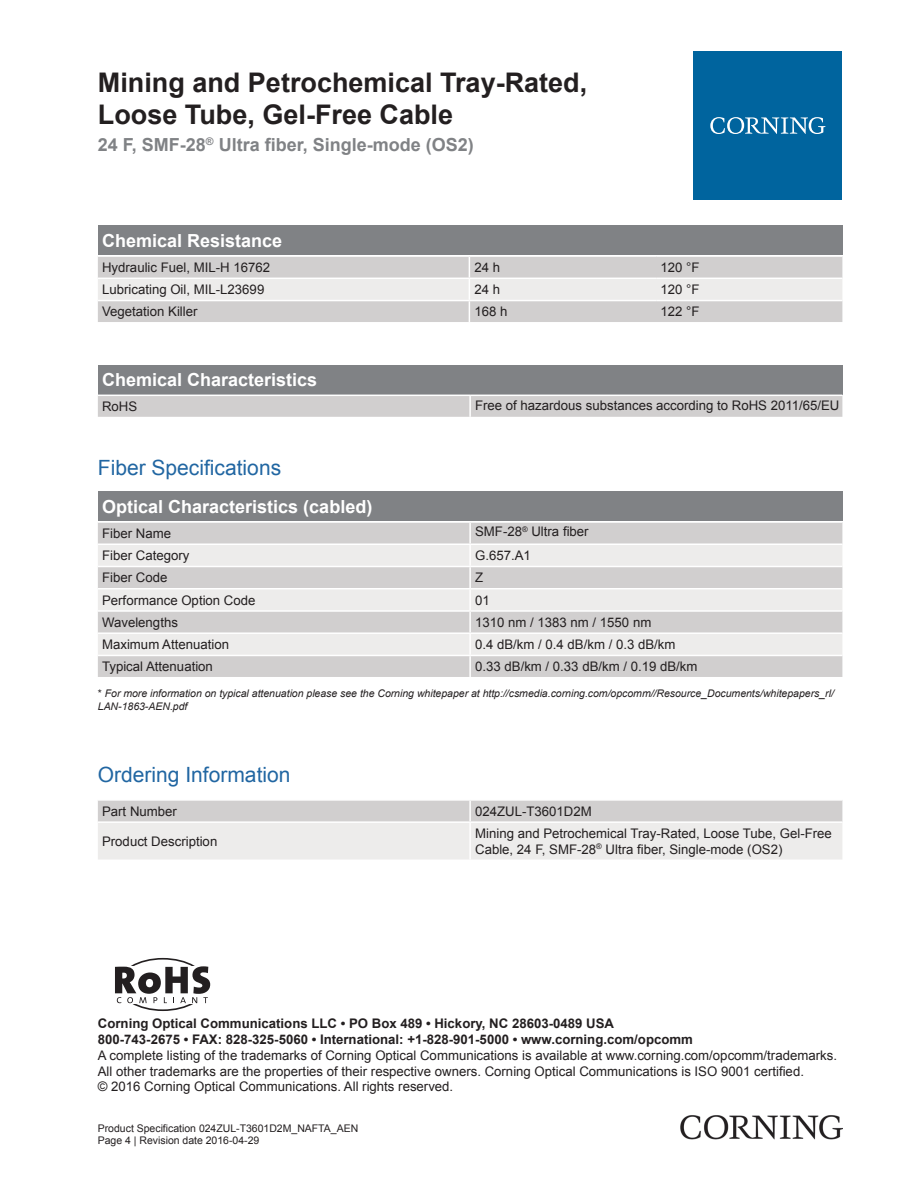
<style>
.page{position:relative;width:919px;height:1187px;background:#fff}
.page>*{position:absolute;margin:0;border:0;box-sizing:border-box;transform-origin:0 0}
.t1{font:700 27px/32.4px "Arial";color:#231f20}
.t2{font:21px "Arial";color:#2166a2}
.t3{font:700 18px "Arial";color:#fff}
.t4{font:700 18px "Arial";color:#808285}
.t5{font:13.2px/15.9px "Arial";color:#231f20}
.t6{font:700 13.2px/15.9px "Arial";color:#231f20}
.t7{font:italic 10.5px/12.6px "Arial";color:#231f20}
.t8{font:10.5px/12.6px "Arial";color:#231f20}
.s1{font-style:normal}
</style>
<div class="page">
<div style="left:98px;top:225px;width:744px;height:30px;background:#808285"></div>
<div style="left:98px;top:257px;width:744px;height:65px;background:#d1cfcf"></div>
<div style="left:98px;top:279px;width:744px;height:21px;background:#edeceb"></div>
<hr style="left:468px;top:257px;width:2px;height:20px;background:#fff">
<hr style="left:468px;top:279px;width:2px;height:21px;background:#fff">
<hr style="left:468px;top:301px;width:2px;height:21px;background:#fff">
<hr style="left:98px;top:277px;width:371px;height:2px;background:#fff">
<hr style="left:469px;top:277px;width:187px;height:2px;background:#fff">
<hr style="left:656px;top:277px;width:186px;height:2px;background:#fff">
<hr style="left:98px;top:300px;width:371px;height:1px;background:#fff">
<hr style="left:469px;top:300px;width:187px;height:1px;background:#fff">
<hr style="left:656px;top:300px;width:186px;height:1px;background:#fff">
<div style="left:98px;top:365px;width:744px;height:29px;background:#808285"></div>
<div style="left:98px;top:396px;width:744px;height:21px;background:#d1cfcf"></div>
<hr style="left:469px;top:396px;width:2px;height:21px;background:#fff">
<div style="left:98px;top:491px;width:744px;height:30px;background:#808285"></div>
<div style="left:98px;top:522px;width:744px;height:155px;background:#d1cfcf"></div>
<svg style="left:98px;top:545px;width:744px;height:109px;background:#e2e0e0"></svg>
<hr style="left:469px;top:522px;width:2px;height:21px;background:#fff">
<hr style="left:469px;top:545px;width:2px;height:20px;background:#fff">
<hr style="left:469px;top:567px;width:2px;height:21px;background:#fff">
<hr style="left:469px;top:589px;width:2px;height:21px;background:#fff">
<hr style="left:469px;top:611px;width:2px;height:21px;background:#fff">
<hr style="left:469px;top:634px;width:2px;height:20px;background:#fff">
<hr style="left:469px;top:656px;width:2px;height:21px;background:#fff">
<hr style="left:98px;top:543px;width:372px;height:2px;background:#fff">
<hr style="left:470px;top:543px;width:372px;height:2px;background:#fff">
<hr style="left:98px;top:565px;width:372px;height:2px;background:#fff">
<hr style="left:470px;top:565px;width:372px;height:2px;background:#fff">
<hr style="left:98px;top:588px;width:372px;height:1px;background:#fff">
<hr style="left:470px;top:588px;width:372px;height:1px;background:#fff">
<hr style="left:98px;top:610px;width:372px;height:1px;background:#fff">
<hr style="left:470px;top:610px;width:372px;height:1px;background:#fff">
<hr style="left:98px;top:632px;width:372px;height:2px;background:#fff">
<hr style="left:470px;top:632px;width:372px;height:2px;background:#fff">
<hr style="left:98px;top:654px;width:372px;height:2px;background:#fff">
<hr style="left:470px;top:654px;width:372px;height:2px;background:#fff">
<svg style="left:98px;top:800px;width:744px;height:59px;background:#e3e2e1"></svg>
<hr style="left:469px;top:800px;width:2px;height:21px;background:#fff">
<hr style="left:469px;top:822px;width:2px;height:37px;background:#fff">
<hr style="left:98px;top:821px;width:372px;height:1px;background:#fff">
<hr style="left:470px;top:821px;width:372px;height:1px;background:#fff">
<div style="left:693px;top:51px;width:149px;height:149px;background:#00649e"></div>
<svg style="left:710px;top:117px;width:115px;height:17px"></svg>
<img style="left:680px;top:1115px;width:162px;height:24px">
<div style="left:118px;top:957px;width:90px;height:53px;border:2px solid #231f20;border-radius:50%"></div>
<div style="left:98px;top:966px;width:123px;height:38px;background:#fff"></div>
<svg style="left:115px;top:966px;width:95px;height:37px"></svg>
<h1 class="t1" style="left:98px;top:67px;width:491px">Mining and Petrochemical Tray-Rated,<br>Loose Tube, Gel-Free Cable</h1>
<h3 class="t4" style="left:98px;top:132px;width:377px">24 F, SMF-28<sup>®</sup> Ultra fiber, Single-mode (OS2)</h3>
<h3 class="t3" style="left:102px;top:228px;width:182px">Chemical Resistance</h3>
<p class="t5" style="left:102px;top:259px;width:169px">Hydraulic Fuel, MIL-H 16762</p>
<p class="t5" style="left:474px;top:259px;width:27px">24 h</p>
<p class="t5" style="left:660px;top:259px;width:41px">120 °F</p>
<p class="t5" style="left:102px;top:282px;width:164px">Lubricating Oil, MIL-L23699</p>
<p class="t5" style="left:474px;top:282px;width:27px">24 h</p>
<p class="t5" style="left:660px;top:282px;width:41px">120 °F</p>
<p class="t5" style="left:102px;top:304px;width:97px">Vegetation Killer</p>
<p class="t5" style="left:474px;top:304px;width:35px">168 h</p>
<p class="t5" style="left:660px;top:304px;width:41px">122 °F</p>
<h3 class="t3" style="left:102px;top:368px;width:217px">Chemical Characteristics</h3>
<p class="t5" style="left:102px;top:398px;width:37px">RoHS</p>
<p class="t5" style="left:475px;top:397px;width:366px">Free of hazardous substances according to RoHS 2011/65/EU</p>
<h2 class="t2" style="left:98px;top:453px;width:185px">Fiber Specifications</h2>
<h3 class="t3" style="left:102px;top:494px;width:272px">Optical Characteristics (cabled)</h3>
<p class="t5" style="left:102px;top:525px;width:70px">Fiber Name</p>
<p class="t5" style="left:475px;top:524px;width:115px">SMF-28<sup>®</sup> Ultra fiber</p>
<p class="t5" style="left:102px;top:547px;width:89px">Fiber Category</p>
<p class="t5" style="left:475px;top:547px;width:57px">G.657.A1</p>
<p class="t5" style="left:102px;top:570px;width:67px">Fiber Code</p>
<p class="t5" style="left:475px;top:570px;width:10px">Z</p>
<p class="t5" style="left:102px;top:592px;width:155px">Performance Option Code</p>
<p class="t5" style="left:475px;top:592px;width:16px">01</p>
<p class="t5" style="left:102px;top:614px;width:77px">Wavelengths</p>
<p class="t5" style="left:475px;top:614px;width:178px">1310 nm / 1383 nm / 1550 nm</p>
<p class="t5" style="left:102px;top:636px;width:128px">Maximum Attenuation</p>
<p class="t5" style="left:475px;top:636px;width:202px">0.4 dB/km / 0.4 dB/km / 0.3 dB/km</p>
<p class="t5" style="left:102px;top:658px;width:112px">Typical Attenuation</p>
<p class="t5" style="left:475px;top:658px;width:224px">0.33 dB/km / 0.33 dB/km / 0.19 dB/km</p>
<p class="t7" style="left:98px;top:687px;width:737px"><span class="s1">*</span> For more information on typical attenuation please see the Corning whitepaper at http://csmedia.corning.com/opcomm//Resource_Documents/whitepapers_rl/<br>LAN-1863-AEN.pdf</p>
<h2 class="t2" style="left:98px;top:761px;width:194px">Ordering Information</h2>
<p class="t5" style="left:102px;top:803px;width:76px">Part Number</p>
<p class="t5" style="left:475px;top:803px;width:118px">024ZUL-T3601D2M</p>
<p class="t5" style="left:102px;top:833px;width:117px">Product Description</p>
<p class="t5" style="left:475px;top:825px;width:358px">Mining and Petrochemical Tray-Rated, Loose Tube, Gel-Free<br>Cable, 24 F, SMF-28<sup>®</sup> Ultra fiber, Single-mode (OS2)</p>
<p class="t6" style="left:98px;top:1015px;width:596px">Corning Optical Communications LLC • PO Box 489 • Hickory, NC 28603-0489 USA<br>800-743-2675 • FAX: 828-325-5060 • International: +1-828-901-5000 • www.corning.com/opcomm</p>
<p class="t5" style="left:98px;top:1047px;width:740px">A complete listing of the trademarks of Corning Optical Communications is available at www.corning.com/opcomm/trademarks.<br>All other trademarks are the properties of their respective owners. Corning Optical Communications is ISO 9001 certified.<br>© 2016 Corning Optical Communications. All rights reserved.</p>
<p class="t8" style="left:98px;top:1121px;width:262px">Product Specification 024ZUL-T3601D2M_NAFTA_AEN<br>Page 4 | Revision date 2016-04-29</p>
</div>
